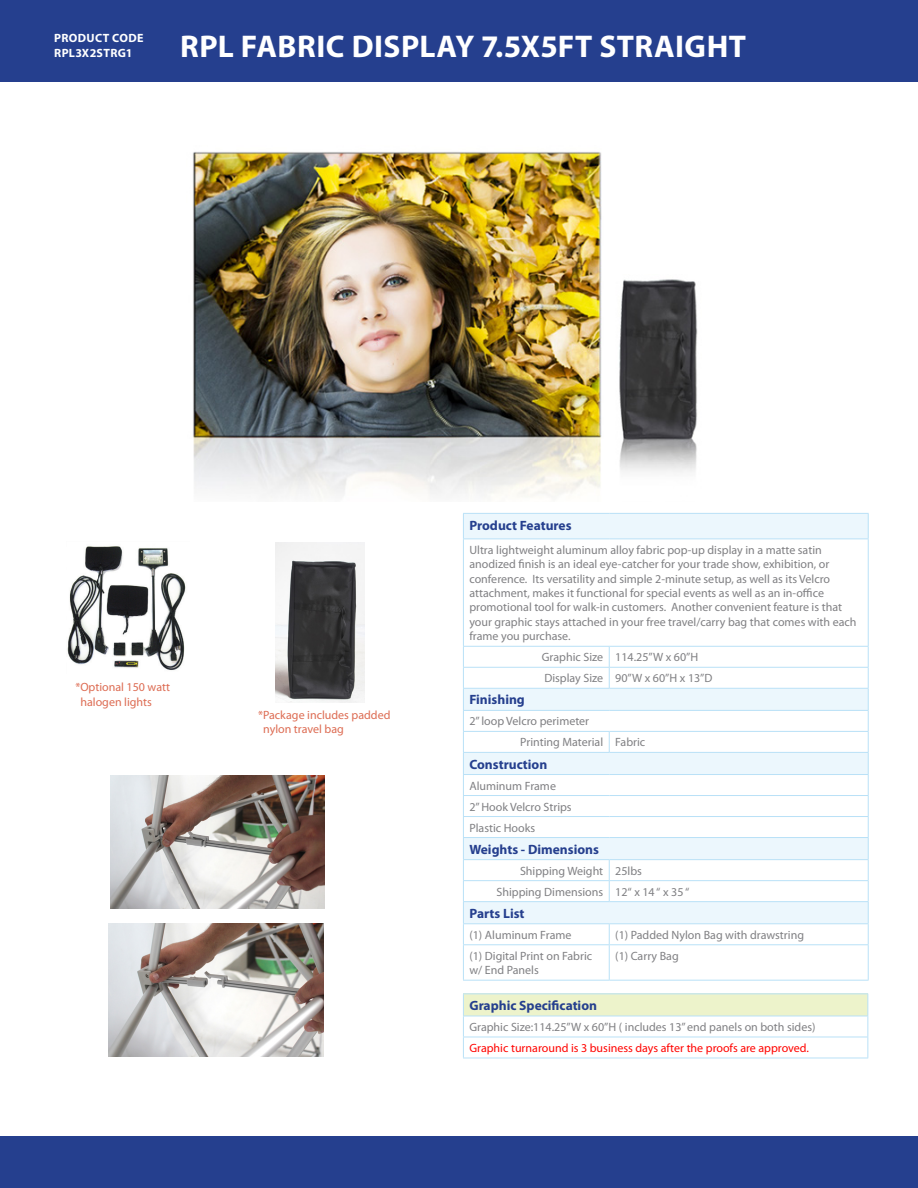
<style>
.page{position:relative;width:918px;height:1188px;background:#fff}
.page>*{position:absolute;margin:0;border:0;box-sizing:border-box;transform-origin:0 0}
.t1{font:700 31.5px "Myriad Pro";letter-spacing:.01em;color:#fff}
.t2{font:700 13.5px "Myriad Pro";color:#253f8e}
.t3{font:12px/14.4px "Myriad Pro";color:#808083}
.t4{font:12px "Myriad Pro";color:#dd6c53}
.t5{font:12px "Myriad Pro";color:#ff0401}
.t6{font:700 12px "Myriad Pro";letter-spacing:.03em;color:#fff}
</style>
<div class="page">
<div style="left:1px;top:0;width:917px;height:82px;background:#253f8e"></div>
<div style="left:1px;top:1136px;width:917px;height:52px;background:#253f8e"></div>
<div style="left:464px;top:514px;width:404px;height:24px;background:#ecf7fd"></div>
<svg style="left:464px;top:539px;width:404px;height:441px"></svg>
<svg style="left:464px;top:796px;width:404px;height:148px"></svg>
<hr style="left:463px;top:513px;width:146px;height:1px;background:#b9e1f7">
<svg style="left:463px;top:514px;width:1px;height:24px"></svg>
<hr style="left:609px;top:513px;width:260px;height:1px;background:#b9e1f7">
<svg style="left:868px;top:514px;width:1px;height:24px"></svg>
<hr style="left:463px;top:538px;width:146px;height:1px;background:#b9e1f7">
<hr style="left:463px;top:539px;width:1px;height:107px;background:#b9e1f7">
<hr style="left:609px;top:538px;width:260px;height:1px;background:#b9e1f7">
<hr style="left:868px;top:539px;width:1px;height:107px;background:#b9e1f7">
<hr style="left:463px;top:646px;width:146px;height:1px;background:#b9e1f7">
<hr style="left:609px;top:646px;width:260px;height:1px;background:#b9e1f7">
<hr style="left:463px;top:667px;width:146px;height:1px;background:#b9e1f7">
<hr style="left:609px;top:667px;width:260px;height:1px;background:#b9e1f7">
<svg style="left:609px;top:647px;width:1px;height:41px"></svg>
<hr style="left:463px;top:688px;width:146px;height:1px;background:#b9e1f7">
<hr style="left:609px;top:688px;width:260px;height:1px;background:#b9e1f7">
<hr style="left:463px;top:710px;width:146px;height:1px;background:#b9e1f7">
<hr style="left:609px;top:710px;width:260px;height:1px;background:#b9e1f7">
<hr style="left:463px;top:731px;width:146px;height:1px;background:#b9e1f7">
<hr style="left:609px;top:731px;width:260px;height:1px;background:#b9e1f7">
<svg style="left:609px;top:732px;width:1px;height:20px"></svg>
<hr style="left:463px;top:752px;width:146px;height:1px;background:#b9e1f7">
<hr style="left:609px;top:752px;width:260px;height:1px;background:#b9e1f7">
<hr style="left:463px;top:774px;width:146px;height:1px;background:#b9e1f7">
<hr style="left:609px;top:774px;width:260px;height:1px;background:#b9e1f7">
<hr style="left:463px;top:795px;width:146px;height:1px;background:#b9e1f7">
<hr style="left:609px;top:795px;width:260px;height:1px;background:#b9e1f7">
<hr style="left:463px;top:816px;width:146px;height:1px;background:#b9e1f7">
<hr style="left:609px;top:816px;width:260px;height:1px;background:#b9e1f7">
<hr style="left:463px;top:837px;width:146px;height:1px;background:#b9e1f7">
<hr style="left:609px;top:837px;width:260px;height:1px;background:#b9e1f7">
<hr style="left:463px;top:859px;width:146px;height:1px;background:#b9e1f7">
<hr style="left:609px;top:859px;width:260px;height:1px;background:#b9e1f7">
<hr style="left:463px;top:880px;width:146px;height:1px;background:#b9e1f7">
<hr style="left:609px;top:880px;width:260px;height:1px;background:#b9e1f7">
<svg style="left:609px;top:860px;width:1px;height:41px"></svg>
<hr style="left:463px;top:901px;width:146px;height:1px;background:#b9e1f7">
<hr style="left:609px;top:901px;width:260px;height:1px;background:#b9e1f7">
<hr style="left:463px;top:923px;width:146px;height:1px;background:#b9e1f7">
<svg style="left:463px;top:647px;width:1px;height:297px"></svg>
<hr style="left:609px;top:923px;width:260px;height:1px;background:#b9e1f7">
<svg style="left:609px;top:924px;width:1px;height:20px"></svg>
<svg style="left:868px;top:647px;width:1px;height:297px"></svg>
<hr style="left:463px;top:944px;width:146px;height:1px;background:#b9e1f7">
<hr style="left:463px;top:945px;width:1px;height:35px;background:#b9e1f7">
<hr style="left:609px;top:944px;width:260px;height:1px;background:#b9e1f7">
<hr style="left:609px;top:945px;width:1px;height:35px;background:#b9e1f7">
<hr style="left:868px;top:945px;width:1px;height:35px;background:#b9e1f7">
<hr style="left:463px;top:980px;width:146px;height:1px;background:#b9e1f7">
<hr style="left:609px;top:980px;width:260px;height:1px;background:#b9e1f7">
<img style="left:193px;top:152px;width:505px;height:346px">
<div style="left:463px;top:994px;width:405px;height:22px;background:#edf3cb"></div>
<hr style="left:463px;top:993px;width:405px;height:1px;background:#b9e1f7">
<hr style="left:463px;top:1016px;width:405px;height:1px;background:#b9e1f7">
<hr style="left:463px;top:1037px;width:405px;height:1px;background:#b9e1f7">
<svg style="left:463px;top:994px;width:1px;height:64px"></svg>
<svg style="left:867px;top:994px;width:1px;height:64px"></svg>
<hr style="left:463px;top:1058px;width:405px;height:1px;background:#b9e1f7">
<img style="left:67px;top:546px;width:119px;height:125px">
<img style="left:275px;top:542px;width:90px;height:161px">
<img style="left:110px;top:775px;width:214px;height:134px">
<img style="left:108px;top:923px;width:216px;height:133px">
<p class="t6" style="left:54px;top:31px;width:91px">PRODUCT CODE</p>
<p class="t6" style="left:54px;top:45px;width:80px">RPL3X2STRG1</p>
<p class="t1" style="left:180px;top:25px;width:567px">RPL FABRIC DISPLAY 7.5X5FT STRAIGHT</p>
<p class="t4" style="left:75px;top:680px;width:96px">*Optional 150 watt</p>
<p class="t4" style="left:80px;top:694px;width:73px">halogen lights</p>
<p class="t4" style="left:258px;top:707px;width:134px">*Package includes padded</p>
<p class="t4" style="left:263px;top:721px;width:82px">nylon travel bag</p>
<p class="t2" style="left:469px;top:516px;width:104px">Product Features</p>
<p class="t3" style="left:469px;top:542px;width:389px">Ultra lightweight aluminum alloy fabric pop-up display in a matte satin anodized finish is an ideal eye-catcher for your trade show, exhibition, or conference. Its versatility and simple 2-minute setup, as well as its Velcro attachment, makes it functional for special events as well as an in-office promotional tool for walk-in customers. Another convenient feature is that your graphic stays attached in your free travel/carry bag that comes with each frame you purchase.</p>
<p class="t3" style="left:542px;top:650px;width:63px">Graphic Size</p>
<p class="t3" style="left:615px;top:650px;width:85px">114.25”W x 60”H</p>
<p class="t3" style="left:544px;top:671px;width:60px">Display Size</p>
<p class="t3" style="left:615px;top:671px;width:99px">90”W x 60”H x 13”D</p>
<p class="t2" style="left:469px;top:691px;width:57px">Finishing</p>
<p class="t3" style="left:469px;top:714px;width:121px">2” loop Velcro perimeter</p>
<p class="t3" style="left:520px;top:735px;width:85px">Printing Material</p>
<p class="t3" style="left:615px;top:735px;width:32px">Fabric</p>
<p class="t2" style="left:469px;top:755px;width:79px">Construction</p>
<p class="t3" style="left:469px;top:778px;width:88px">Aluminum Frame</p>
<p class="t3" style="left:469px;top:799px;width:104px">2” Hook Velcro Strips</p>
<p class="t3" style="left:469px;top:820px;width:67px">Plastic Hooks</p>
<p class="t2" style="left:469px;top:840px;width:131px">Weights - Dimensions</p>
<p class="t3" style="left:520px;top:863px;width:85px">Shipping Weight</p>
<p class="t3" style="left:615px;top:863px;width:28px">25lbs</p>
<p class="t3" style="left:496px;top:884px;width:108px">Shipping Dimensions</p>
<p class="t3" style="left:615px;top:884px;width:76px">12“ x 14 “ x 35 “</p>
<p class="t2" style="left:469px;top:904px;width:57px">Parts List</p>
<p class="t3" style="left:469px;top:927px;width:104px">(1) Aluminum Frame</p>
<p class="t3" style="left:615px;top:927px;width:190px">(1) Padded Nylon Bag with drawstring</p>
<p class="t3" style="left:469px;top:948px;width:124px">(1) Digital Print on Fabric w/ End Panels</p>
<p class="t3" style="left:615px;top:948px;width:65px">(1) Carry Bag</p>
<p class="t2" style="left:469px;top:997px;width:129px">Graphic Specification</p>
<p class="t3" style="left:469px;top:1020px;width:348px">Graphic Size:114.25”W x 60”H ( includes 13” end panels on both sides)</p>
<p class="t5" style="left:469px;top:1041px;width:341px">Graphic turnaround is 3 business days after the proofs are approved.</p>
</div>
